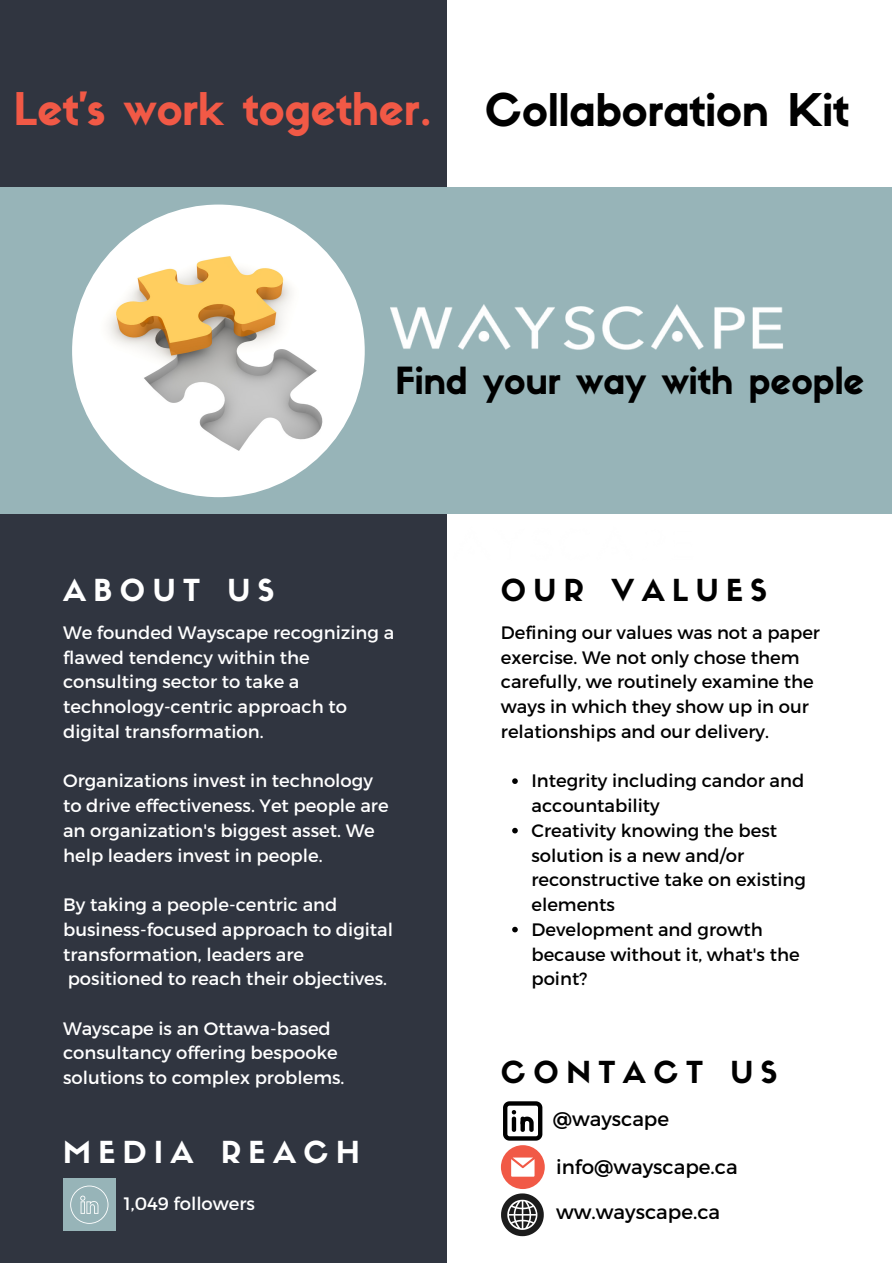
<style>
.page{position:relative;width:893px;height:1264px;background:#fff}
.page>*{position:absolute;margin:0;border:0;box-sizing:border-box;transform-origin:0 0}
.t1{font:44.25px "Sifonn Basic";color:#f15946}
.t2{font:36.75px "Sifonn Basic";color:#000}
.t3{font:29.7px "Sifonn Basic";letter-spacing:.25em;color:#000}
.t4{font:29.7px "Sifonn Basic";letter-spacing:.25em;color:#fff}
.t5{font:19.8px "Montserrat";color:#000}
.t6{font:18px/24.8px "Montserrat";color:#fff}
.t7{font:18px/24.8px "Montserrat";color:#000}
.s1{color:#000}
</style>
<div class="page">
<img style="left:385px;top:447px;width:326px;height:184px;border-radius:15px">
<div style="left:0;top:0;width:446px;height:1262px;background:#303540"></div>
<div style="left:0;top:187px;width:891px;height:326px;background:#97b4b8"></div>
<img style="left:390px;top:102px;width:393px;height:248px">
<img style="left:72px;top:204px;width:293px;height:293px;border-radius:50%">
<div style="left:63px;top:1178px;width:53px;height:53px;background:#97b4b8"></div>
<svg style="left:70px;top:1185px;width:38px;height:38px"></svg>
<svg style="left:501px;top:1101px;width:43px;height:135px"></svg>
<svg style="left:512px;top:778px;width:5px;height:6px"></svg>
<svg style="left:512px;top:827px;width:5px;height:6px"></svg>
<svg style="left:512px;top:926px;width:5px;height:6px"></svg>
<h1 class="t1" style="left:13px;top:91px;width:837px">Let's work together. <span class="s1">Collaboration Kit</span></h1>
<h2 class="t2" style="left:395px;top:367px;width:471px">Find your way with people</h2>
<h3 class="t4" style="left:63px;top:579px;width:213px">ABOUT US</h3>
<p class="t6" style="left:63px;top:619px;width:332px">We founded Wayscape recognizing a flawed tendency within the consulting sector to take a technology-centric approach to digital transformation.</p>
<p class="t6" style="left:63px;top:767px;width:327px">Organizations invest in technology to drive effectiveness. Yet people are an organization's biggest asset. We help leaders invest in people.</p>
<p class="t6" style="left:63px;top:891px;width:331px">By taking a people-centric and business-focused approach to digital transformation, leaders are positioned to reach their objectives.</p>
<p class="t6" style="left:63px;top:1015px;width:283px">Wayscape is an Ottawa-based consultancy offering bespooke solutions to complex problems.</p>
<h3 class="t4" style="left:63px;top:1140px;width:298px">MEDIA REACH</h3>
<p class="t6" style="left:124px;top:1190px;width:133px">1,049 followers</p>
<h3 class="t3" style="left:501px;top:579px;width:268px">OUR VALUES</h3>
<p class="t7" style="left:501px;top:619px;width:320px">Defining our values was not a paper exercise. We not only chose them carefully, we routinely examine the ways in which they show up in our relationships and our delivery.</p>
<p class="t7" style="left:531px;top:767px;width:276px">Integrity including candor and accountability<br>Creativity knowing the best solution is a new and/or reconstructive take on existing elements<br>Development and growth because without it, what's the point?</p>
<h3 class="t3" style="left:501px;top:1060px;width:278px">CONTACT US</h3>
<p class="t5" style="left:552px;top:1105px;width:118px">@wayscape</p>
<p class="t5" style="left:556px;top:1153px;width:183px">info@wayscape.ca</p>
<p class="t5" style="left:556px;top:1199px;width:165px">ww.wayscape.ca</p>
</div>
